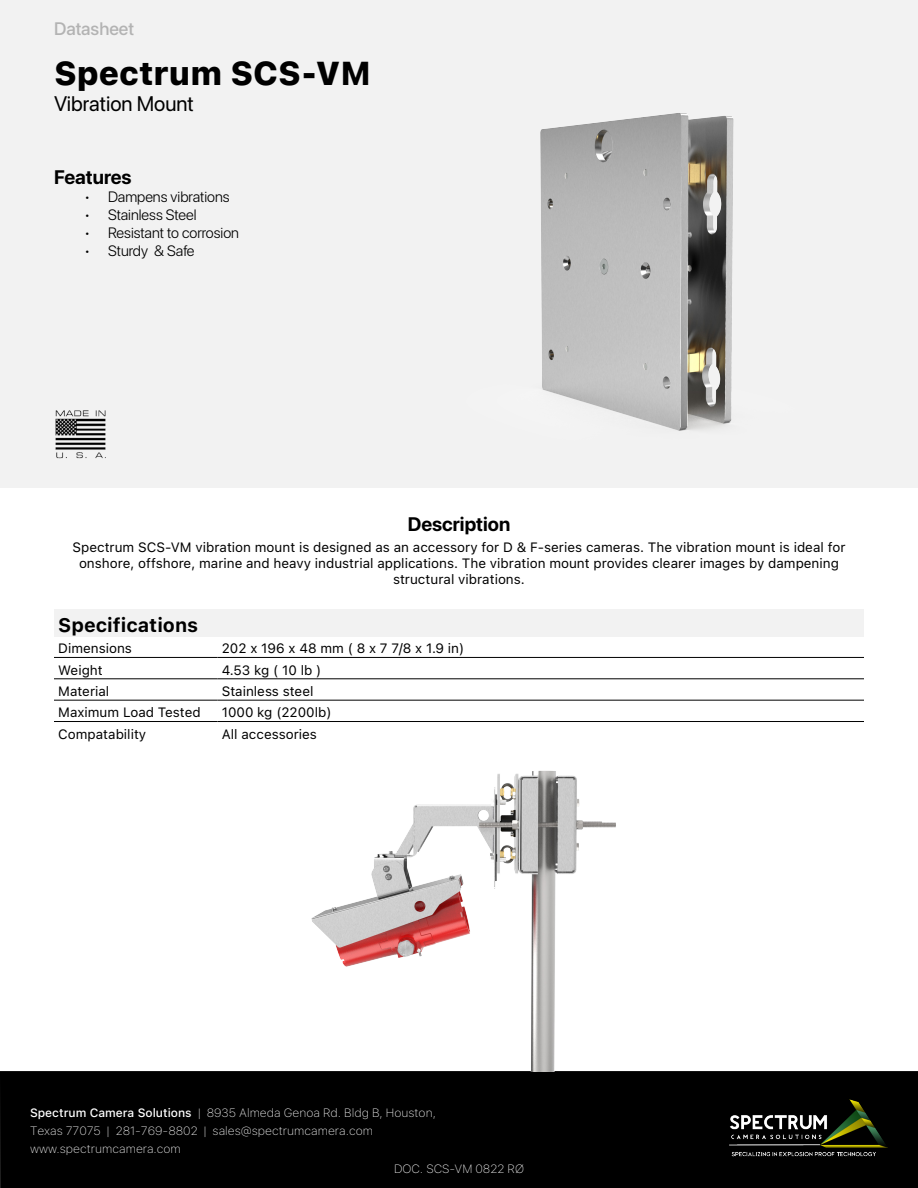
<style>
.page{position:relative;width:918px;height:1188px;background:#fff}
.page>*{position:absolute;margin:0;border:0;box-sizing:border-box;transform-origin:0 0}
.t1{font:800 33px "SF Pro Text";color:#000}
.t2{font:21px "SF Pro Display";color:#000}
.t3{font:700 19.5px "SF Pro Display";color:#000}
.t4{font:700 19.5px "SF Pro Text";color:#000}
.t5{font:18px "SF Pro";color:#b3b3b3}
.t6{font:300 15px "SF Pro Display";color:#000}
.t7{font:13.5px/16.2px "SF Pro Text";color:#000;text-align:center}
.t8{font:100 12px/18px "SF Pro Text";color:#fff}
.s1{font-weight:500}
</style>
<div class="page">
<div style="left:0;top:0;width:918px;height:488px;background:#f2f2f2"></div>
<div style="left:0;top:1071px;width:918px;height:117px;background:#000"></div>
<img style="left:729px;top:1099px;width:159px;height:58px">
<div style="left:54px;top:609px;width:810px;height:27px;background:#f2f2f2"></div>
<hr style="left:54px;top:657px;width:164px;height:1px;background:#000">
<hr style="left:218px;top:657px;width:646px;height:1px;background:#000">
<hr style="left:54px;top:679px;width:164px;height:1px;background:#000">
<hr style="left:218px;top:679px;width:646px;height:1px;background:#000">
<hr style="left:54px;top:700px;width:164px;height:1px;background:#000">
<hr style="left:218px;top:700px;width:646px;height:1px;background:#000">
<hr style="left:54px;top:721px;width:164px;height:1px;background:#000">
<hr style="left:218px;top:721px;width:646px;height:1px;background:#000">
<img style="left:55px;top:410px;width:51px;height:49px">
<img style="left:540px;top:113px;width:194px;height:318px">
<img style="left:311px;top:770px;width:305px;height:301px">
<p class="t5" style="left:54px;top:18px;width:82px">Datasheet</p>
<p class="t1" style="left:54px;top:55px;width:318px">Spectrum SCS-VM</p>
<p class="t2" style="left:54px;top:91px;width:141px">Vibration Mount</p>
<p class="t3" style="left:54px;top:165px;width:79px">Features</p>
<p class="t6" style="left:84px;top:188px;width:147px">• Dampens vibrations</p>
<p class="t6" style="left:84px;top:206px;width:114px">• Stainless Steel</p>
<p class="t6" style="left:84px;top:224px;width:156px">• Resistant to corrosion</p>
<p class="t6" style="left:84px;top:242px;width:112px">• Sturdy &amp; Safe</p>
<p class="t3" style="left:408px;top:513px;width:104px">Description</p>
<p class="t7" style="left:73px;top:539px;width:774px">Spectrum SCS-VM vibration mount is designed as an accessory for D &amp; F-series cameras. The vibration mount is ideal for onshore, offshore, marine and heavy industrial applications. The vibration mount provides clearer images by dampening structural vibrations.</p>
<p class="t4" style="left:58px;top:614px;width:142px">Specifications</p>
<p class="t7" style="left:58px;top:640px;width:75px">Dimensions</p>
<p class="t7" style="left:222px;top:640px;width:244px">202 x 196 x 48 mm ( 8 x 7 7/8 x 1.9 in)</p>
<p class="t7" style="left:58px;top:662px;width:46px">Weight</p>
<p class="t7" style="left:222px;top:662px;width:101px">4.53 kg ( 10 lb )</p>
<p class="t7" style="left:58px;top:683px;width:53px">Material</p>
<p class="t7" style="left:222px;top:683px;width:93px">Stainless steel</p>
<p class="t7" style="left:58px;top:705px;width:144px">Maximum Load Tested</p>
<p class="t7" style="left:222px;top:705px;width:111px">1000 kg (2200lb)</p>
<p class="t7" style="left:58px;top:726px;width:90px">Compatability</p>
<p class="t7" style="left:222px;top:726px;width:97px">All accessories</p>
<p class="t8" style="left:30px;top:1104px;width:408px"><span class="s1">Spectrum Camera Solutions</span> | 8935 Almeda Genoa Rd. Bldg B, Houston,<br>Texas 77075 | 281-769-8802 | sales@spectrumcamera.com</p>
<p class="t8" style="left:30px;top:1140px;width:152px">www.spectrumcamera.com</p>
<p class="t8" style="left:394px;top:1160px;width:132px">DOC. SCS-VM 0822 RØ</p>
</div>
